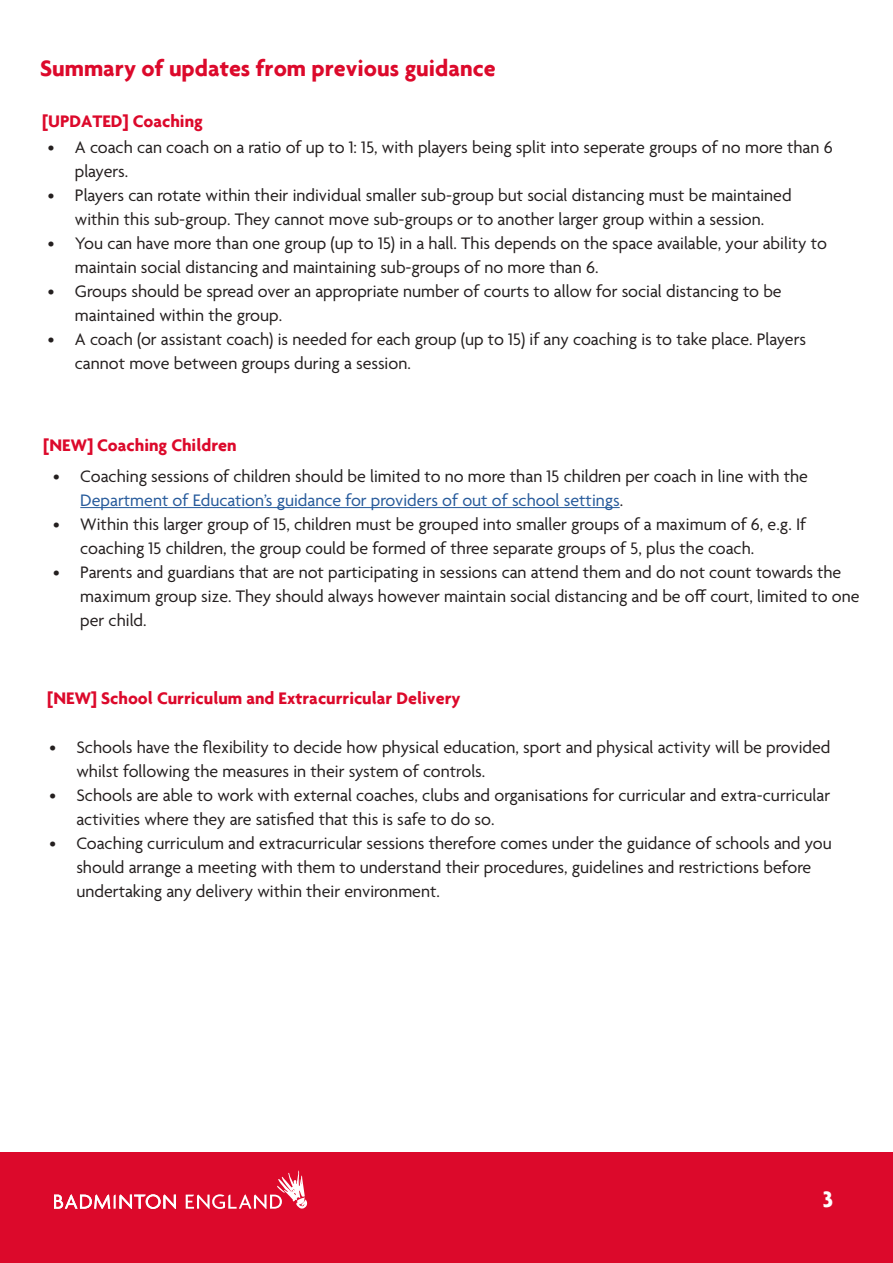
<style>
.page{position:relative;width:893px;height:1263px;background:#fff}
.page>*{position:absolute;margin:0;border:0;box-sizing:border-box;transform-origin:0 0}
.t1{font:700 24px "Agenda";color:#dc092b}
.t2{font:700 24px "Agenda";color:#fff}
.t3{font:18px/24px "Agenda";color:#241f1f}
.t4{font:700 18px "Agenda";color:#dc092b}
.s1{color:#265a9b}
</style>
<div class="page">
<div style="left:0;top:1152px;width:893px;height:111px;background:#dc092b"></div>
<svg style="left:54px;top:1194px;width:122px;height:15px"></svg>
<svg style="left:186px;top:1170px;width:121px;height:39px"></svg>
<hr style="left:80px;top:507px;width:540px;height:1px;background:#265a9b">
<h1 class="t1" style="left:40px;top:54px;width:457px">Summary of updates from previous guidance</h1>
<p class="t4" style="left:42px;top:110px;width:162px">[UPDATED] Coaching</p>
<p class="t3" style="left:75px;top:136px;width:759px;text-indent:-27px">• A coach can coach on a ratio of up to 1: 15, with players being split into seperate groups of no more than 6 players.</p>
<p class="t3" style="left:48px;top:184px;width:745px;text-align:center">• Players can rotate within their individual smaller sub-group but social distancing must be maintained within this sub-group. They cannot move sub-groups or to another larger group within a session.</p>
<p class="t3" style="left:75px;top:232px;width:754px;text-indent:-27px">• You can have more than one group (up to 15) in a hall. This depends on the space available, your ability to maintain social distancing and maintaining sub-groups of no more than 6.</p>
<p class="t3" style="left:75px;top:280px;width:708px;text-indent:-27px">• Groups should be spread over an appropriate number of courts to allow for social distancing to be maintained within the group.</p>
<p class="t3" style="left:75px;top:328px;width:732px;text-indent:-27px">• A coach (or assistant coach) is needed for each group (up to 15) if any coaching is to take place. Players cannot move between groups during a session.</p>
<p class="t4" style="left:43px;top:434px;width:195px">[NEW] Coaching Children</p>
<p class="t3" style="left:80px;top:465px;width:729px;text-indent:-27px">• Coaching sessions of children should be limited to no more than 15 children per coach in line with the<br><span class="s1">Department of Education’s guidance for providers of out of school settings</span>.</p>
<p class="t3" style="left:80px;top:513px;width:727px;text-indent:-27px">• Within this larger group of 15, children must be grouped into smaller groups of a maximum of 6, e.g. If coaching 15 children, the group could be formed of three separate groups of 5, plus the coach.</p>
<p class="t3" style="left:80px;top:561px;width:781px;text-indent:-27px">• Parents and guardians that are not participating in sessions can attend them and do not count towards the maximum group size. They should always however maintain social distancing and be off court, limited to one per child.</p>
<p class="t4" style="left:47px;top:687px;width:415px">[NEW] School Curriculum and Extracurricular Delivery</p>
<p class="t3" style="left:76px;top:736px;width:756px;text-indent:-27px">• Schools have the flexibility to decide how physical education, sport and physical activity will be provided whilst following the measures in their system of controls.</p>
<p class="t3" style="left:76px;top:784px;width:755px;text-indent:-27px">• Schools are able to work with external coaches, clubs and organisations for curricular and extra-curricular activities where they are satisfied that this is safe to do so.</p>
<p class="t3" style="left:76px;top:832px;width:757px;text-indent:-27px">• Coaching curriculum and extracurricular sessions therefore comes under the guidance of schools and you should arrange a meeting with them to understand their procedures, guidelines and restrictions before undertaking any delivery within their environment.</p>
<h1 class="t2" style="left:823px;top:1184px;width:12px">3</h1>
</div>
